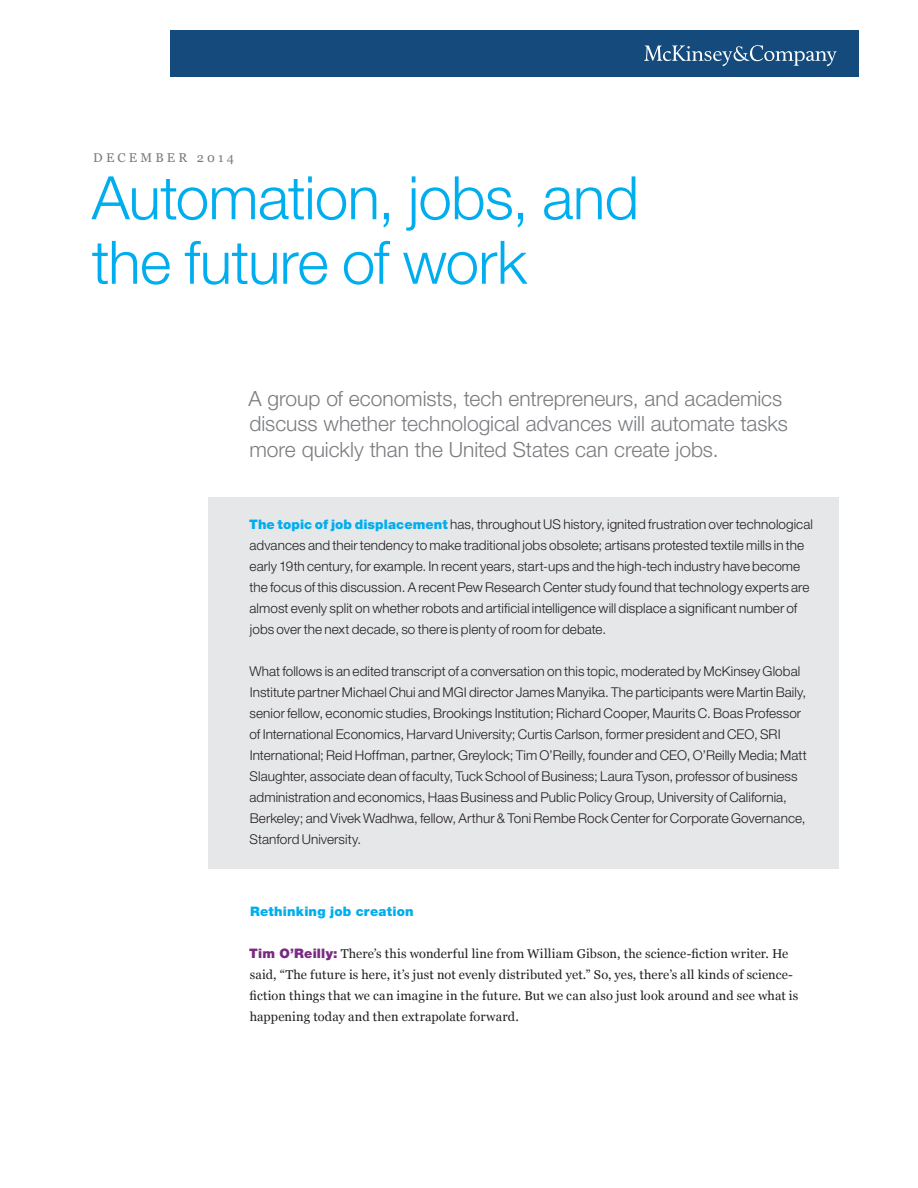
<style>
.page{position:relative;width:918px;height:1188px;background:#fff}
.page>*{position:absolute;margin:0;border:0;box-sizing:border-box;transform-origin:0 0}
.Cover_article_title{font:300 60px/64.5px "Helvetica Neue LT Std";letter-spacing:-.01em;color:#00aeef}
.Dek{font:300 21px/25.5px "Helvetica Neue LT Std";color:#7a7c7f}
.Video_Interview_Intr{font:300 13.5px/21px "Helvetica Neue LT Std";letter-spacing:.005em;color:#231f20}
.Body_Text{font:900 13.2px "Helvetica Neue LT Std";letter-spacing:.015em;color:#00aeef}
.Body_Text-2{font:12.75px/21px "Georgia";letter-spacing:.01em;color:#231f20}
.t1{font:12.75px "Georgia";letter-spacing:.25em;color:#7a7c7f}
.s1{font-weight:900;font-size:13.2px;color:#00aeef}
.s2{font-family:"Helvetica Neue LT Std";font-weight:900;font-size:13.2px;color:#7b2a83}
</style>
<div class="page">
<div style="left:208px;top:497px;width:631px;height:371px;background:#e6e7e9"></div>
<div style="left:170px;top:30px;width:689px;height:47px;background:#144a7c"></div>
<svg style="left:644px;top:45px;width:193px;height:21px"></svg>
<p class="t1" style="left:93px;top:148px;width:142px">DECEMBER 2014</p>
<p class="Cover_article_title" style="left:92px;top:164px;width:549px">Automation, jobs, and the future of work</p>
<p class="Dek" style="left:249px;top:385px;width:541px">A group of economists, tech entrepreneurs, and academics discuss whether technological advances will automate tasks more quickly than the United States can create jobs.</p>
<p class="Video_Interview_Intr" style="left:249px;top:513px;width:565px"><span class="s1">The topic of job displacement</span> has, throughout US history, ignited frustration over technological advances and their tendency to make traditional jobs obsolete; artisans protested textile mills in the early 19th century, for example. In recent years, start-ups and the high-tech industry have become the focus of this discussion. A recent Pew Research Center study found that technology experts are almost evenly split on whether robots and artificial intelligence will displace a significant number of jobs over the next decade, so there is plenty of room for debate.</p>
<p class="Video_Interview_Intr" style="left:250px;top:660px;width:559px">What follows is an edited transcript of a conversation on this topic, moderated by McKinsey Global Institute partner Michael Chui and MGI director James Manyika. The participants were Martin Baily, senior fellow, economic studies, Brookings Institution; Richard Cooper, Maurits C. Boas Professor of International Economics, Harvard University; Curtis Carlson, former president and CEO, SRI International; Reid Hoffman, partner, Greylock; Tim O’Reilly, founder and CEO, O’Reilly Media; Matt Slaughter, associate dean of faculty, Tuck School of Business; Laura Tyson, professor of business administration and economics, Haas Business and Public Policy Group, University of California, Berkeley; and Vivek Wadhwa, fellow, Arthur &amp; Toni Rembe Rock Center for Corporate Governance, Stanford University.</p>
<p class="Body_Text" style="left:250px;top:903px;width:165px">Rethinking job creation</p>
<p class="Body_Text-2" style="left:249px;top:942px;width:551px"><span class="s2">Tim O’Reilly:</span> There’s this wonderful line from William Gibson, the science-fiction writer. He said, “The future is here, it’s just not evenly distributed yet.” So, yes, there’s all kinds of science&shy;fiction things that we can imagine in the future. But we can also just look around and see what is happening today and then extrapolate forward.</p>
</div>
